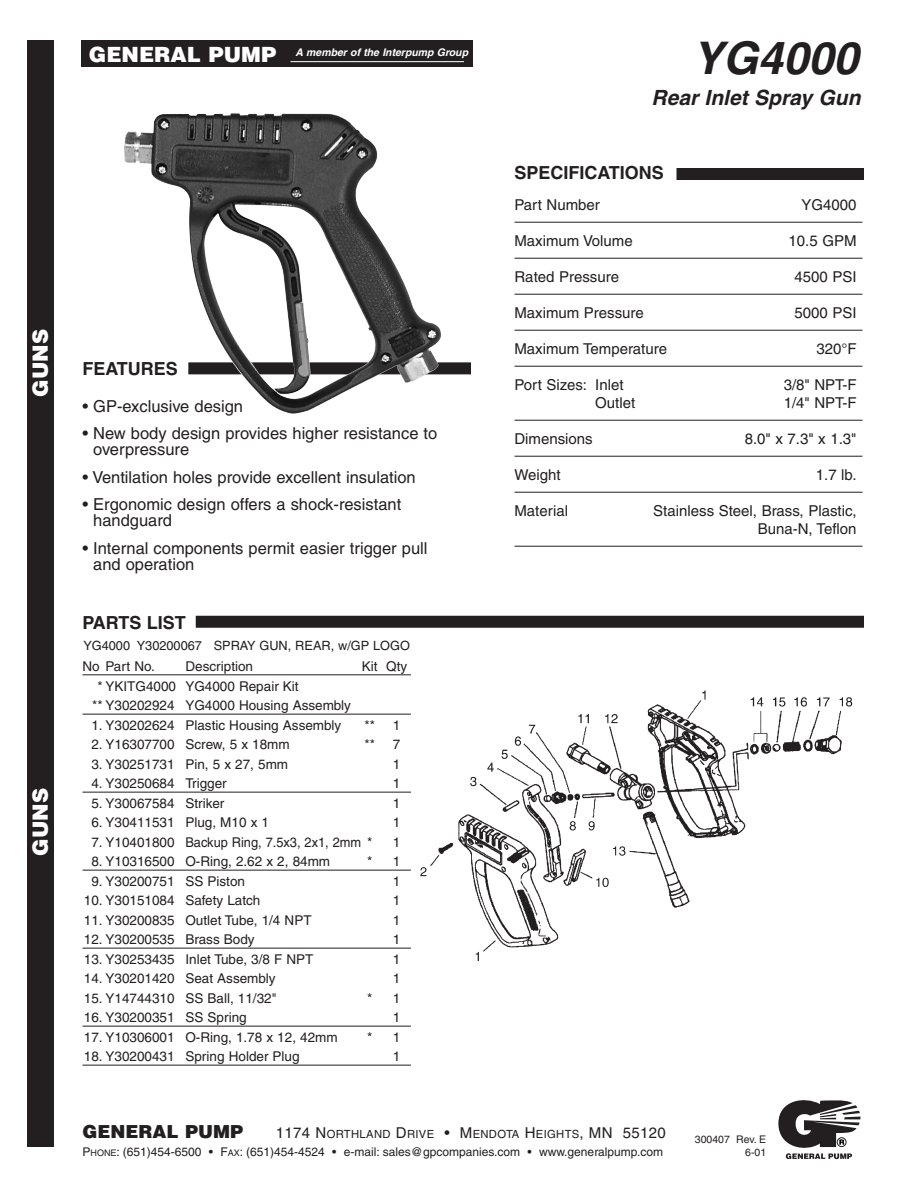
<style>
.page{position:relative;width:918px;height:1188px;background:#fff}
.page>*{position:absolute;margin:0;border:0;box-sizing:border-box;transform-origin:0 0}
.t1{font:italic 700 45px "Helvetica";color:#231f20}
.t2{font:italic 700 21px "Helvetica";color:#231f20}
.t3{font:900 21px "Helvetica";color:#fff}
.t4{font:700 18px "Helvetica";color:#231f20}
.t5{font:900 18px "Helvetica";color:#231f20}
.t6{font:16.5px/16.5px "Helvetica";color:#231f20}
.t7{font:15px/18px "Helvetica";color:#231f20;text-align:right}
.t8{font:13.5px/19.5px "Helvetica";color:#231f20}
.t9{font:12.75px "Helvetica";color:#231f20}
.t10{font:12px "Helvetica";color:#231f20}
.t11{font:11.25px "Helvetica";letter-spacing:.03em;color:#231f20}
.t12{font:italic 700 10.5px "Helvetica";color:#fff}
.t13{font:10.5px/12.6px "Helvetica";color:#231f20;text-align:right}
.s1{font-weight:900;font-style:normal;font-size:21px}
.s2{font-size:15px}
.s3{font-size:9px}
</style>
<div class="page">
<div style="left:81px;top:40px;width:391px;height:28px;background:#231f20"></div>
<hr style="left:291px;top:61px;width:173px;height:1px;background:#fff">
<hr style="left:82px;top:674px;width:329px;height:1px;background:#231f20">
<hr style="left:82px;top:714px;width:329px;height:1px;background:#231f20">
<hr style="left:82px;top:792px;width:329px;height:1px;background:#231f20">
<hr style="left:82px;top:870px;width:329px;height:1px;background:#231f20">
<hr style="left:82px;top:948px;width:329px;height:1px;background:#231f20">
<hr style="left:82px;top:1026px;width:329px;height:1px;background:#231f20">
<hr style="left:82px;top:1065px;width:329px;height:1px;background:#231f20">
<hr style="left:514px;top:222px;width:348px;height:1px;background:#231f20">
<hr style="left:514px;top:258px;width:348px;height:1px;background:#231f20">
<hr style="left:514px;top:294px;width:348px;height:1px;background:#231f20">
<hr style="left:514px;top:330px;width:348px;height:1px;background:#231f20">
<hr style="left:514px;top:366px;width:348px;height:1px;background:#231f20">
<hr style="left:514px;top:420px;width:348px;height:1px;background:#231f20">
<hr style="left:514px;top:456px;width:348px;height:1px;background:#231f20">
<hr style="left:514px;top:492px;width:348px;height:1px;background:#231f20">
<hr style="left:514px;top:546px;width:348px;height:1px;background:#231f20">
<div style="left:676px;top:168px;width:188px;height:12px;background:#231f20"></div>
<div style="left:196px;top:616px;width:668px;height:12px;background:#231f20"></div>
<img style="left:420px;top:690px;width:433px;height:272px">
<svg style="left:778px;top:1100px;width:83px;height:59px"></svg>
<div style="left:188px;top:362px;width:283px;height:12px;background:#231f20"></div>
<img style="left:124px;top:113px;width:317px;height:301px">
<svg style="left:672px;top:767px;width:181px;height:195px"></svg>
<div style="left:27px;top:40px;width:27px;height:1108px;background:#231f20"></div>
<h2 class="t3" style="left:33px;top:397px;width:69px;rotate:-90deg">GUNS</h2>
<h2 class="t3" style="left:33px;top:856px;width:69px;rotate:-90deg">GUNS</h2>
<p class="t12" style="left:89px;top:49px;width:381px"><span class="s1">GENERAL PUMP</span> A member of the Interpump Group</p>
<h3 class="t4" style="left:82px;top:362px;width:97px">FEATURES</h3>
<p class="t6" style="left:82px;top:399px;width:162px">• GP-exclusive design</p>
<p class="t6" style="left:93px;top:426px;width:346px;text-indent:-11px">• New body design provides higher resistance to overpressure</p>
<p class="t6" style="left:82px;top:470px;width:335px">• Ventilation holes provide excellent insulation</p>
<p class="t6" style="left:93px;top:497px;width:310px;text-indent:-11px">• Ergonomic design offers a shock-resistant handguard</p>
<p class="t6" style="left:93px;top:541px;width:336px;text-indent:-11px">• Internal components permit easier trigger pull and operation</p>
<h3 class="t4" style="left:82px;top:616px;width:105px">PARTS LIST</h3>
<p class="t9" style="left:83px;top:641px;width:328px">YG4000 Y30200067 SPRAY GUN, REAR, w/GP LOGO</p>
<p class="t8" style="left:82px;top:658px;width:74px">No Part No.</p>
<p class="t8" style="left:185px;top:658px;width:69px">Description</p>
<p class="t8" style="left:362px;top:658px;width:47px">Kit Qty</p>
<p class="t8" style="left:92px;top:677px;width:260px;text-indent:5px">* YKITG4000 YG4000 Repair Kit<br>** Y30202924 YG4000 Housing Assembly</p>
<p class="t8" style="left:91px;top:716px;width:251px">1. Y30202624 Plastic Housing Assembly</p>
<p class="t8" style="left:365px;top:716px;width:12px">**</p>
<p class="t8" style="left:393px;top:716px;width:9px">1</p>
<p class="t8" style="left:91px;top:736px;width:200px">2. Y16307700 Screw, 5 x 18mm</p>
<p class="t8" style="left:365px;top:736px;width:12px">**</p>
<p class="t8" style="left:393px;top:736px;width:9px">7</p>
<p class="t8" style="left:91px;top:755px;width:198px">3. Y30251731 Pin, 5 x 27, 5mm</p>
<p class="t8" style="left:393px;top:755px;width:9px">1</p>
<p class="t8" style="left:91px;top:775px;width:137px">4. Y30250684 Trigger</p>
<p class="t8" style="left:393px;top:775px;width:9px">1</p>
<p class="t8" style="left:91px;top:794px;width:134px">5. Y30067584 Striker</p>
<p class="t8" style="left:393px;top:794px;width:9px">1</p>
<p class="t8" style="left:91px;top:814px;width:179px">6. Y30411531 Plug, M10 x 1</p>
<p class="t8" style="left:393px;top:814px;width:9px">1</p>
<p class="t8" style="left:91px;top:833px;width:282px">7. Y10401800 Backup Ring, 7.5x3, 2x1, 2mm *</p>
<p class="t8" style="left:393px;top:833px;width:9px">1</p>
<p class="t8" style="left:91px;top:853px;width:240px">8. Y10316500 O-Ring, 2.62 x 2, 84mm</p>
<p class="t8" style="left:367px;top:853px;width:35px">* 1</p>
<p class="t8" style="left:91px;top:872px;width:155px">9. Y30200751 SS Piston</p>
<p class="t8" style="left:393px;top:872px;width:9px">1</p>
<p class="t8" style="left:84px;top:892px;width:178px">10. Y30151084 Safety Latch</p>
<p class="t8" style="left:393px;top:892px;width:9px">1</p>
<p class="t8" style="left:84px;top:911px;width:229px">11. Y30200835 Outlet Tube, 1/4 NPT</p>
<p class="t8" style="left:393px;top:911px;width:9px">1</p>
<p class="t8" style="left:84px;top:931px;width:172px">12. Y30200535 Brass Body</p>
<p class="t8" style="left:393px;top:931px;width:9px">1</p>
<p class="t8" style="left:84px;top:950px;width:231px">13. Y30253435 Inlet Tube, 3/8 F NPT</p>
<p class="t8" style="left:393px;top:950px;width:9px">1</p>
<p class="t8" style="left:84px;top:970px;width:193px">14. Y30201420 Seat Assembly</p>
<p class="t8" style="left:393px;top:970px;width:9px">1</p>
<p class="t8" style="left:84px;top:989px;width:194px">15. Y14744310 SS Ball, 11/32"</p>
<p class="t8" style="left:367px;top:989px;width:35px">* 1</p>
<p class="t8" style="left:84px;top:1009px;width:164px">16. Y30200351 SS Spring</p>
<p class="t8" style="left:393px;top:1009px;width:9px">1</p>
<p class="t8" style="left:84px;top:1028px;width:255px">17. Y10306001 O-Ring, 1.78 x 12, 42mm</p>
<p class="t8" style="left:367px;top:1028px;width:35px">* 1</p>
<p class="t8" style="left:84px;top:1048px;width:217px">18. Y30200431 Spring Holder Plug</p>
<p class="t8" style="left:393px;top:1048px;width:9px">1</p>
<h1 class="t1" style="left:693px;top:42px;width:167px">YG4000</h1>
<h2 class="t2" style="left:652px;top:90px;width:211px">Rear Inlet Spray Gun</h2>
<h3 class="t4" style="left:515px;top:167px;width:151px">SPECIFICATIONS</h3>
<p class="t7" style="left:515px;top:197px;width:87px">Part Number</p>
<p class="t7" style="left:801px;top:197px;width:57px">YG4000</p>
<p class="t7" style="left:515px;top:233px;width:120px">Maximum Volume</p>
<p class="t7" style="left:789px;top:233px;width:69px">10.5 GPM</p>
<p class="t7" style="left:515px;top:269px;width:106px">Rated Pressure</p>
<p class="t7" style="left:794px;top:269px;width:64px">4500 PSI</p>
<p class="t7" style="left:515px;top:305px;width:131px">Maximum Pressure</p>
<p class="t7" style="left:794px;top:305px;width:64px">5000 PSI</p>
<p class="t7" style="left:515px;top:341px;width:154px">Maximum Temperature</p>
<p class="t7" style="left:816px;top:341px;width:42px">320°F</p>
<p class="t7" style="left:515px;top:377px;width:111px">Port Sizes: Inlet</p>
<p class="t7" style="left:784px;top:377px;width:74px">3/8" NPT-F</p>
<p class="t7" style="left:595px;top:395px;width:42px">Outlet</p>
<p class="t7" style="left:784px;top:395px;width:74px">1/4" NPT-F</p>
<p class="t7" style="left:515px;top:431px;width:80px">Dimensions</p>
<p class="t7" style="left:745px;top:431px;width:113px">8.0" x 7.3" x 1.3"</p>
<p class="t7" style="left:515px;top:467px;width:48px">Weight</p>
<p class="t7" style="left:816px;top:467px;width:42px">1.7 lb.</p>
<p class="t7" style="left:515px;top:503px;width:55px">Material</p>
<p class="t7" style="left:653px;top:503px;width:205px">Stainless Steel, Brass, Plastic,<br>Buna-N, Teflon</p>
<h3 class="t5" style="left:82px;top:1125px;width:162px">GENERAL PUMP</h3>
<p class="t11" style="left:276px;top:1130px;width:391px"><span class="s2">1174 N</span>ORTHLAND <span class="s2">D</span>RIVE <span class="s2">• M</span>ENDOTA <span class="s2">H</span>EIGHTS<span class="s2">, MN 55120</span></p>
<p class="t10" style="left:82px;top:1147px;width:582px">P<span class="s3">HONE</span>: (651)454-6500 • F<span class="s3">AX</span>: (651)454-4524 • e-mail: sales@gpcompanies.com • www.generalpump.com</p>
<p class="t13" style="left:695px;top:1134px;width:73px">300407 Rev. E<br>6-01</p>
</div>
